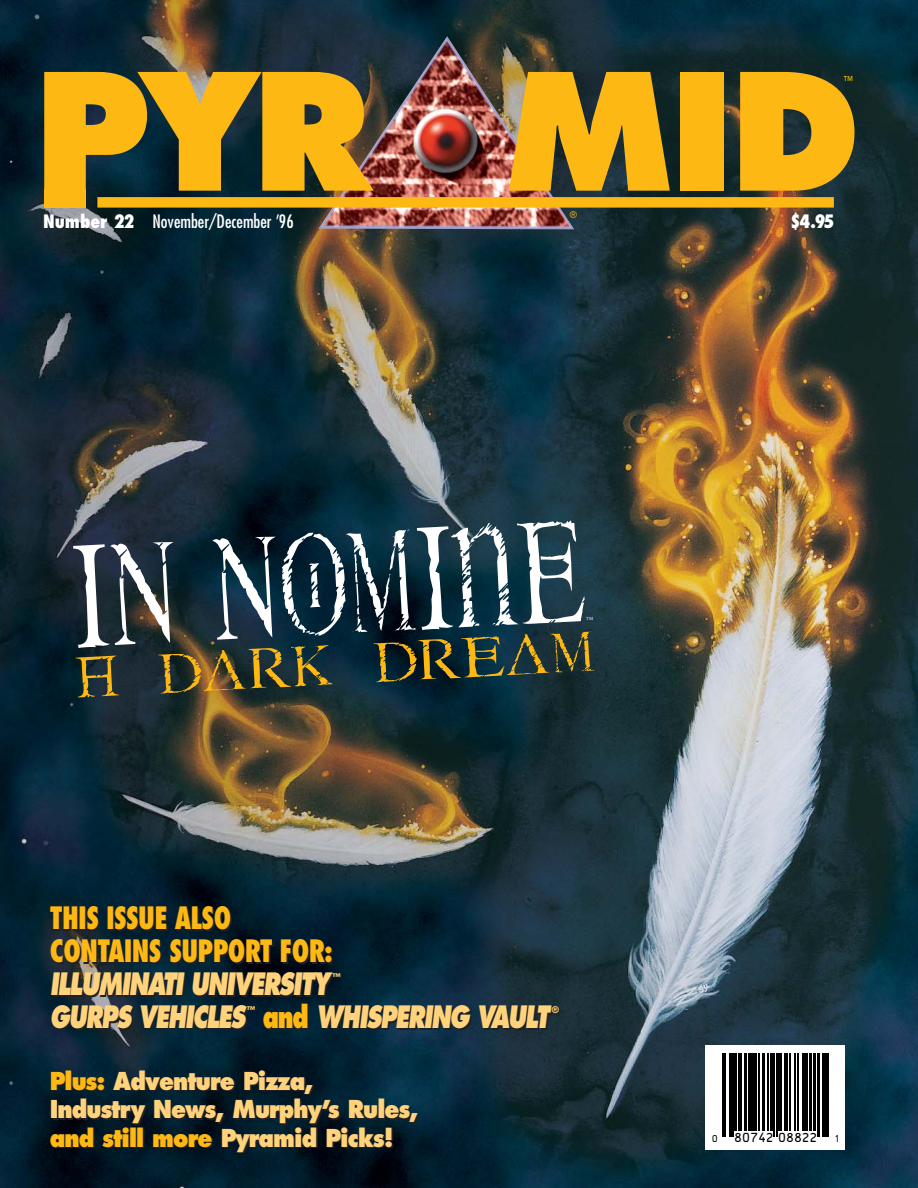
<style>
.page{position:relative;width:918px;height:1188px;background:#fff}
.page>*{position:absolute;margin:0;border:0;box-sizing:border-box;transform-origin:0 0}
.t1{font:800 157.5px "Futura";letter-spacing:-.035em;color:#fdb813}
.t2{font:108px "Skreech Caps";color:#fff}
.t3{font:42.3px "Skreech Caps";color:#fdb813;scale:1.67 1}
.t4{font:italic 800 30px "Futura";letter-spacing:-.06em;color:#ffd27c;scale:.75 1}
.t5{font:800 condensed 30px/33px "Futura";letter-spacing:-.025em;color:#fdb813;scale:.9 1}
.t6{font:800 24px/28.5px "Futura";letter-spacing:-.04em;color:#ffd27c;scale:.9 1}
.t7{font:condensed 18px "Futura";color:#fff}
.t8{font:800 condensed 18px "Futura";color:#fff}
.t9{font:condensed 12px "Futura";color:#fdb813}
.t10{font:11.85px "Optical Beta";letter-spacing:.07em;color:#000}
.t11{font:800 9px "Futura";color:#231f20}
.t12{font:800 9px "Futura";color:#ffd27c}
.t13{font:condensed 9px "Futura";color:#fdb813}
.t14{font:italic 800 9px "Futura";color:#231f20}
.t15{font:italic 800 9px "Futura";color:#ffd27c}
.t16{font:8.85px "Optical Beta";color:#000}
.t17{font:4.5px "Times";color:#fff}
.s1{font-weight:800}
.s2{font-style:normal;color:#fdb813}
.s3{color:#fdb813}
</style>
<div class="page">
<img style="left:0;top:0;width:918px;height:1188px">
<img style="left:319px;top:36px;width:255px;height:193px">
<div style="left:705px;top:1045px;width:140px;height:105px;background:#fff"></div>
<svg style="left:723px;top:1053px;width:105px;height:84px"></svg>
<hr style="left:722px;top:1053px;width:1px;height:84px;background:#000">
<hr style="left:724px;top:1053px;width:2px;height:84px;background:#000">
<hr style="left:729px;top:1053px;width:2px;height:84px;background:#000">
<hr style="left:732px;top:1053px;width:1px;height:84px;background:#000">
<hr style="left:734px;top:1053px;width:3px;height:78px;background:#000">
<hr style="left:738px;top:1053px;width:3px;height:78px;background:#000">
<hr style="left:745px;top:1053px;width:2px;height:78px;background:#000">
<hr style="left:748px;top:1053px;width:1px;height:78px;background:#000">
<hr style="left:750px;top:1053px;width:4px;height:78px;background:#000">
<hr style="left:755px;top:1053px;width:2px;height:78px;background:#000">
<hr style="left:758px;top:1053px;width:1px;height:78px;background:#000">
<hr style="left:763px;top:1053px;width:2px;height:78px;background:#000">
<hr style="left:767px;top:1053px;width:1px;height:78px;background:#000">
<hr style="left:771px;top:1053px;width:2px;height:78px;background:#000">
<hr style="left:774px;top:1053px;width:1px;height:84px;background:#000">
<hr style="left:776px;top:1053px;width:1px;height:84px;background:#000">
<hr style="left:778px;top:1053px;width:4px;height:78px;background:#000">
<hr style="left:784px;top:1053px;width:1px;height:78px;background:#000">
<hr style="left:786px;top:1053px;width:1px;height:78px;background:#000">
<hr style="left:790px;top:1053px;width:1px;height:78px;background:#000">
<hr style="left:794px;top:1053px;width:1px;height:78px;background:#000">
<hr style="left:797px;top:1053px;width:1px;height:78px;background:#000">
<hr style="left:802px;top:1053px;width:2px;height:78px;background:#000">
<hr style="left:805px;top:1053px;width:3px;height:78px;background:#000">
<hr style="left:810px;top:1053px;width:2px;height:78px;background:#000">
<hr style="left:813px;top:1053px;width:2px;height:78px;background:#000">
<hr style="left:818px;top:1053px;width:2px;height:84px;background:#000">
<hr style="left:822px;top:1053px;width:2px;height:84px;background:#000">
<hr style="left:825px;top:1053px;width:2px;height:84px;background:#000">
<hr style="left:828px;top:1053px;width:1px;height:84px;background:#000">
<div style="left:44px;top:190px;width:42px;height:18px;background:#fdb813"></div>
<div style="left:97px;top:197px;width:737px;height:11px;background:#fdb813"></div>
<h1 class="t1" style="left:34px;top:35px;width:827px">PYR MID</h1>
<p class="t9" style="left:844px;top:73px;width:10px">™</p>
<p class="t13" style="left:570px;top:209px;width:9px">®</p>
<p class="t7" style="left:43px;top:210px;width:252px"><span class="s1">Number 22</span> November/December ’96</p>
<p class="t8" style="left:790px;top:210px;width:46px">$4.95</p>
<h2 class="t2" style="left:69px;top:538px;width:515px;rotate:-3deg">IN NominE</h2>
<p class="t17" style="left:586px;top:617px;width:8px">TM</p>
<h3 class="t3" style="left:73px;top:655px;width:314px;rotate:-3deg">A dark drEam</h3>
<p class="t5" style="left:50px;top:901px;width:316px">THIS ISSUE ALSO<br>CONTAINS SUPPORT FOR:</p>
<p class="t4" style="left:50px;top:966px;width:375px">ILLUMINATI UNIVERSITY</p>
<p class="t12" style="left:332px;top:971px;width:10px">™</p>
<p class="t4" style="left:50px;top:999px;width:262px">GURPS VEHICLES</p>
<p class="t15" style="left:246px;top:1004px;width:10px">™</p>
<p class="t4" style="left:263px;top:999px;width:383px"><span class="s2">and</span> WHISPERING VAULT</p>
<p class="t12" style="left:552px;top:1004px;width:9px">®</p>
<p class="t11" style="left:334px;top:972px;width:10px">™</p>
<p class="t14" style="left:248px;top:1005px;width:10px">™</p>
<p class="t11" style="left:553px;top:1005px;width:9px">®</p>
<p class="t6" style="left:50px;top:1067px;width:411px"><span class="s3">Plus:</span> Adventure Pizza,<br>Industry News, Murphy’s Rules, <span class="s3">and still more</span> Pyramid Picks!</p>
<p class="t16" style="left:712px;top:1133px;width:7px">0</p>
<p class="t10" style="left:735px;top:1131px;width:84px">80742 08822</p>
<p class="t16" style="left:835px;top:1133px;width:6px">1</p>
</div>
